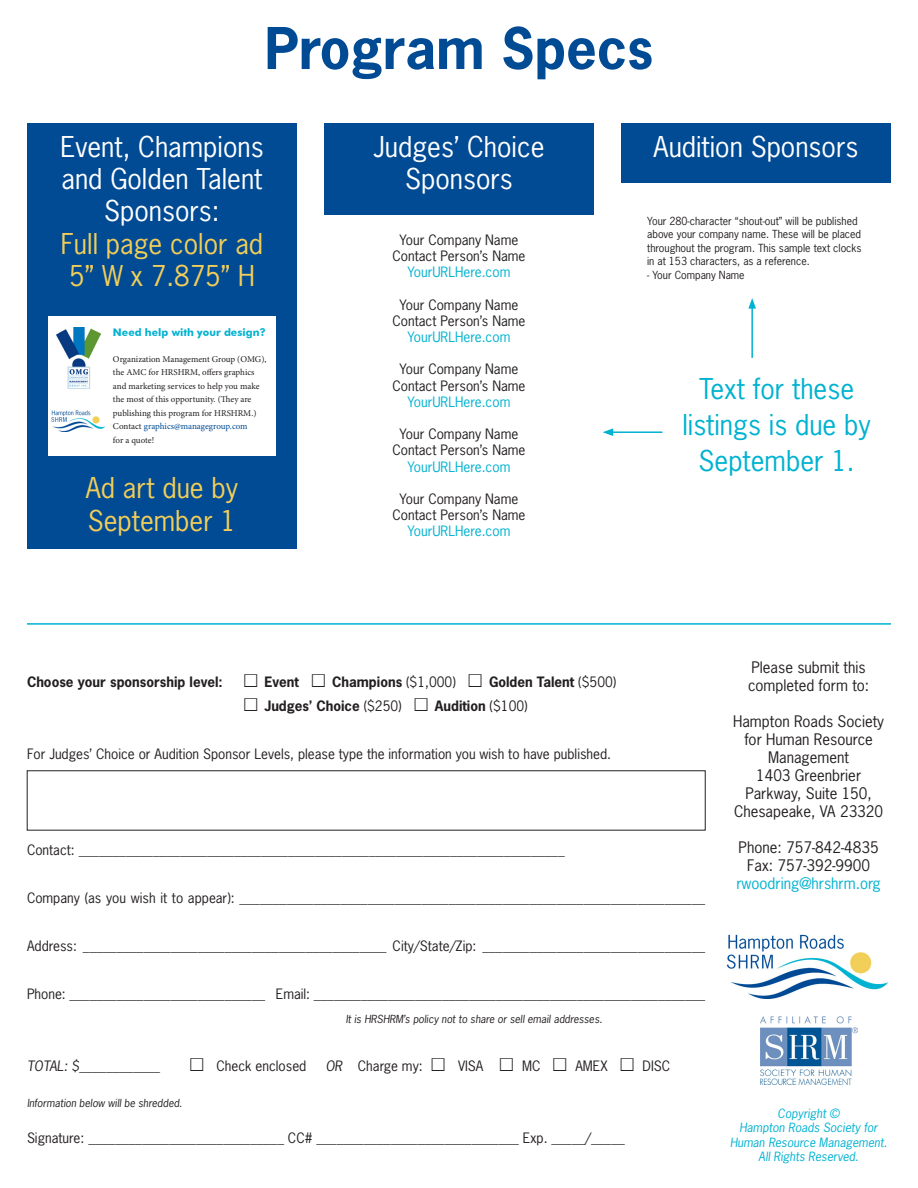
<style>
.page{position:relative;width:918px;height:1188px;background:#fff}
.page>*{position:absolute;margin:0;border:0;box-sizing:border-box;transform-origin:0 0}
.t1{font:700 54px "News Gothic Std";color:#014a94}
.t2{font:27px/32.4px "News Gothic Std";color:#fff;text-align:center}
.t3{font:27px "News Gothic Std";color:#f2ce58}
.t4{font:27px/36px "News Gothic Std";color:#00b2d1;text-align:center}
.t5{font:15px/18px "News Gothic Std";color:#231f20;text-align:center}
.t6{font:15px "News Gothic Std";color:#00b2d1}
.Bullets{font:13.5px "News Gothic Std";color:#231f20}
.t7{font:700 13.5px "News Gothic Std";color:#231f20}
.t8{font:13.5px "News Gothic Std";color:#00b2d1}
.t9{font:italic 13.5px "News Gothic Std";color:#231f20}
.t10{font:italic 12px/14.4px "News Gothic Std";color:#00b2d1;text-align:center}
.t11{font:10.5px/13.5px "News Gothic Std";color:#231f20}
.t12{font:italic 10.5px "News Gothic Std";color:#231f20}
.t13{font:700 10.5px "Futura BT";color:#00b2d1}
.t14{font:9px/13.5px "Minion Pro";letter-spacing:-.005em;color:#231f20}
.s1{color:#014a94}
.s2{font-family:"Arial Unicode MS";font-weight:400;font-size:21px}
.s3{font-weight:400}
.s4{font-family:"Arial Unicode MS";font-size:21px}
.s5{font-style:italic}
</style>
<div class="page">
<hr style="left:27px;top:623px;width:864px;height:2px;background:#00b2d1">
<img style="left:760px;top:1017px;width:97px;height:68px">
<img style="left:726px;top:934px;width:162px;height:65px">
<div style="left:27px;top:123px;width:270px;height:425px;background:#014a94"></div>
<div style="left:48px;top:317px;width:228px;height:139px;background:#fff"></div>
<img style="left:56px;top:328px;width:45px;height:60px">
<img style="left:52px;top:410px;width:53px;height:21px">
<div style="left:324px;top:123px;width:270px;height:92px;background:#014a94"></div>
<div style="left:621px;top:123px;width:270px;height:60px;background:#014a94"></div>
<hr style="left:751px;top:306px;width:2px;height:52px;background:#00b2d1">
<svg style="left:748px;top:298px;width:8px;height:11px"></svg>
<hr style="left:611px;top:431px;width:51px;height:2px;background:#00b2d1">
<svg style="left:603px;top:428px;width:10px;height:8px"></svg>
<p class="t1" style="left:265px;top:13px;width:390px">Program Specs</p>
<p class="t2" style="left:60px;top:130px;width:205px">Event, Champions and Golden Talent<br>Sponsors:</p>
<p class="t3" style="left:61px;top:226px;width:204px">Full page color ad</p>
<p class="t3" style="left:69px;top:259px;width:187px">5” W x 7.875” H</p>
<p class="t13" style="left:113px;top:326px;width:154px">Need help with your design?</p>
<p class="t14" style="left:113px;top:352px;width:155px">Organization Management Group (OMG), the AMC for HRSHRM, offers graphics and marketing services to help you make the most of this opportunity. (They are publishing this program for HRSHRM.)<br>Contact <span class="s1">graphics@managegroup.com</span></p>
<p class="t14" style="left:113px;top:433px;width:43px">for a quote!</p>
<p class="t3" style="left:86px;top:471px;width:154px">Ad art due by</p>
<p class="t3" style="left:88px;top:503px;width:150px">September 1</p>
<p class="t2" style="left:374px;top:130px;width:172px">Judges’ Choice<br>Sponsors</p>
<p class="Bullets" style="left:400px;top:231px;width:120px">Your Company Name</p>
<p class="Bullets" style="left:393px;top:247px;width:134px">Contact Person’s Name</p>
<p class="t8" style="left:408px;top:263px;width:104px">YourURLHere.com</p>
<p class="Bullets" style="left:400px;top:296px;width:120px">Your Company Name</p>
<p class="Bullets" style="left:393px;top:312px;width:134px">Contact Person’s Name</p>
<p class="t8" style="left:408px;top:328px;width:104px">YourURLHere.com</p>
<p class="Bullets" style="left:400px;top:361px;width:120px">Your Company Name</p>
<p class="Bullets" style="left:393px;top:377px;width:134px">Contact Person’s Name</p>
<p class="t8" style="left:408px;top:393px;width:104px">YourURLHere.com</p>
<p class="Bullets" style="left:400px;top:425px;width:120px">Your Company Name</p>
<p class="Bullets" style="left:393px;top:442px;width:134px">Contact Person’s Name</p>
<p class="t8" style="left:408px;top:458px;width:104px">YourURLHere.com</p>
<p class="Bullets" style="left:400px;top:490px;width:120px">Your Company Name</p>
<p class="Bullets" style="left:393px;top:506px;width:134px">Contact Person’s Name</p>
<p class="t8" style="left:408px;top:523px;width:104px">YourURLHere.com</p>
<p class="t2" style="left:654px;top:130px;width:206px">Audition Sponsors</p>
<p class="t11" style="left:647px;top:214px;width:216px">Your 280-character “shout-out” will be published above your company name. These will be placed throughout the program. This sample text clocks in at 153 characters, as a reference.</p>
<p class="t11" style="left:647px;top:268px;width:99px">- Your Company Name</p>
<p class="t4" style="left:682px;top:371px;width:190px">Text for these listings is due by<br>September 1.</p>
<p class="t7" style="left:27px;top:673px;width:591px">Choose your sponsorship level: <span class="s2">☐</span> Event <span class="s2">☐</span> Champions <span class="s3">($1,000)</span> <span class="s2">☐</span> Golden Talent <span class="s3">($500)</span></p>
<p class="t7" style="left:243px;top:697px;width:286px"><span class="s2">☐</span> Judges’ Choice <span class="s3">($250)</span> <span class="s2">☐</span> Audition <span class="s3">($100)</span></p>
<p class="Bullets" style="left:27px;top:745px;width:586px">For Judges’ Choice or Audition Sponsor Levels, please type the information you wish to have published.</p>
<p class="Bullets" style="left:27px;top:841px;width:539px">Contact: ________________________________________________________________________</p>
<p class="Bullets" style="left:27px;top:889px;width:680px">Company (as you wish it to appear): _____________________________________________________________________</p>
<p class="Bullets" style="left:27px;top:937px;width:680px">Address: _____________________________________________ City/State/Zip: _________________________________</p>
<p class="Bullets" style="left:27px;top:985px;width:680px">Phone: _____________________________ Email: __________________________________________________________</p>
<p class="t12" style="left:346px;top:1012px;width:258px">It is HRSHRM’s policy not to share or sell email addresses.</p>
<p class="t9" style="left:27px;top:1057px;width:135px">TOTAL: $____________</p>
<p class="Bullets" style="left:189px;top:1057px;width:119px"><span class="s4">☐</span> Check enclosed</p>
<p class="Bullets" style="left:326px;top:1057px;width:346px"><span class="s5">OR</span> Charge my: <span class="s4">☐</span> VISA <span class="s4">☐</span> MC <span class="s4">☐</span> AMEX <span class="s4">☐</span> DISC</p>
<p class="t12" style="left:27px;top:1096px;width:157px">Information below will be shredded.</p>
<p class="Bullets" style="left:27px;top:1129px;width:599px">Signature: _____________________________ CC# ______________________________ Exp. _____/_____</p>
<p class="t5" style="left:748px;top:658px;width:123px;text-align:left">Please submit this completed form to:</p>
<p class="t5" style="left:733px;top:712px;width:152px">Hampton Roads Society for Human Resource<br>Management</p>
<p class="t5" style="left:734px;top:766px;width:151px">1403 Greenbrier<br>Parkway, Suite 150,<br>Chesapeake, VA 23320</p>
<p class="t5" style="left:739px;top:838px;width:142px">Phone: 757-842-4835</p>
<p class="t5" style="left:747px;top:856px;width:124px">Fax: 757-392-9900</p>
<p class="t6" style="left:736px;top:874px;width:146px">rwoodring@hrshrm.org</p>
<p class="t10" style="left:778px;top:1106px;width:64px">Copyright ©</p>
<p class="t10" style="left:730px;top:1121px;width:159px">Hampton Roads Society for<br>Human Resource Management.</p>
<p class="t10" style="left:759px;top:1150px;width:102px">All Rights Reserved.</p>
</div>
